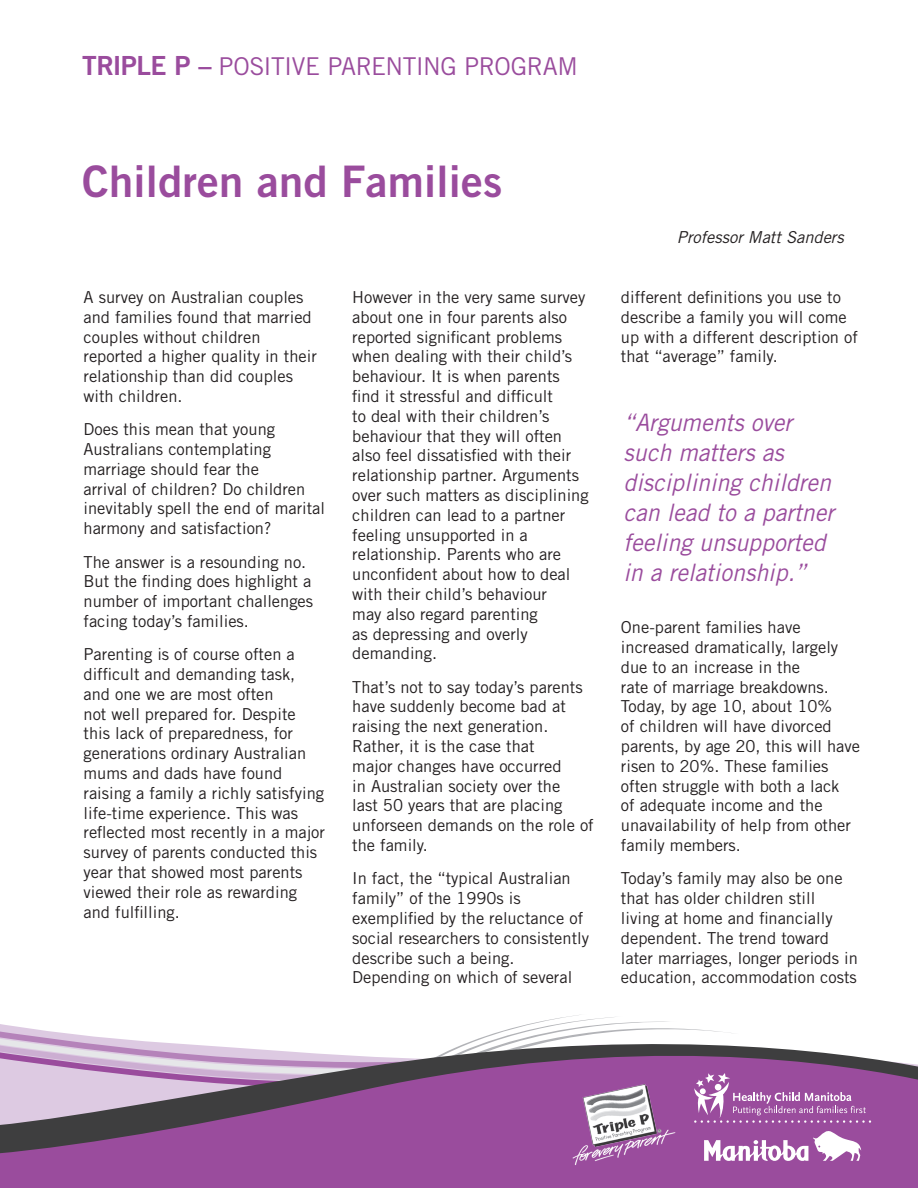
<style>
.page{position:relative;width:918px;height:1188px;background:#fff}
.page>*{position:absolute;margin:0;border:0;box-sizing:border-box;transform-origin:0 0}
.t1{font:43.5px "Trade Gothic Bold Two";letter-spacing:.005em;color:#9a4c9d}
.t2{font:24.6px "Trade Gothic";letter-spacing:-.02em;color:#9a4c9d}
.t3{font:italic 24px/30px "Trade Gothic";color:#9a4c9d}
.t4{font:16.5px/19.8px "Trade Gothic";color:#231f20}
.t5{font:italic 16.5px "Trade Gothic";color:#231f20}
.s1{font-family:"Trade Gothic Bold Two";font-size:26.4px}
</style>
<div class="page">
<svg style="left:521px;top:1015px;width:101px;height:11px"></svg>
<svg style="left:0;top:1026px;width:722px;height:6px"></svg>
<svg style="left:0;top:1032px;width:918px;height:156px;background:#a171a4"></svg>
<svg style="left:694px;top:1073px;width:177px;height:50px;background:#a865aa"></svg>
<svg style="left:704px;top:1129px;width:157px;height:32px"></svg>
<img style="left:570px;top:1081px;width:107px;height:86px">
<h2 class="t2" style="left:82px;top:52px;width:497px"><span class="s1">Triple P –</span> POSITIVE PARENTING PROGRAM</h2>
<h1 class="t1" style="left:82px;top:155px;width:422px">Children and Families</h1>
<p class="t4" style="left:84px;top:287px;width:235px">A survey on Australian couples and families found that married couples without children reported a higher quality in their relationship than did couples with children.</p>
<p class="t4" style="left:84px;top:419px;width:243px">Does this mean that young<br>Australians contemplating marriage should fear the<br>arrival of children? Do children inevitably spell the end of marital harmony and satisfaction?</p>
<p class="t4" style="left:84px;top:552px;width:231px">The answer is a resounding no.<br>But the finding does highlight a number of important challenges facing today’s families.</p>
<p class="t4" style="left:84px;top:644px;width:243px">Parenting is of course often a difficult and demanding task, and one we are most often<br>not well prepared for. Despite this lack of preparedness, for generations ordinary Australian mums and dads have found raising a family a richly satisfying life-time experience. This was reflected most recently in a major survey of parents conducted this year that showed most parents viewed their role as rewarding and fulfilling.</p>
<p class="t4" style="left:352px;top:287px;width:238px">However in the very same survey about one in four parents also reported significant problems when dealing with their child’s behaviour. It is when parents find it stressful and difficult<br>to deal with their children’s behaviour that they will often also feel dissatisfied with their relationship partner. Arguments over such matters as disciplining children can lead to a partner feeling unsupported in a relationship. Parents who are unconfident about how to deal with their child’s behaviour<br>may also regard parenting<br>as depressing and overly demanding.</p>
<p class="t4" style="left:352px;top:677px;width:243px">That’s not to say today’s parents have suddenly become bad at raising the next generation.<br>Rather, it is the case that<br>major changes have occurred<br>in Australian society over the<br>last 50 years that are placing unforseen demands on the role of the family.</p>
<p class="t4" style="left:352px;top:868px;width:238px">In fact, the “typical Australian family” of the 1990s is exemplified by the reluctance of social researchers to consistently describe such a being.<br>Depending on which of several</p>
<p class="t5" style="left:677px;top:227px;width:168px">Professor Matt Sanders</p>
<p class="t4" style="left:621px;top:287px;width:238px">different definitions you use to describe a family you will come up with a different description of that “average” family.</p>
<h3 class="t3" style="left:623px;top:407px;width:212px">“Arguments over such matters as disciplining children can lead to a partner feeling unsupported in a relationship.”</h3>
<p class="t4" style="left:621px;top:617px;width:241px">One-parent families have increased dramatically, largely due to an increase in the<br>rate of marriage breakdowns.<br>Today, by age 10, about 10%<br>of children will have divorced parents, by age 20, this will have risen to 20%. These families often struggle with both a lack<br>of adequate income and the unavailability of help from other family members.</p>
<p class="t4" style="left:621px;top:868px;width:238px">Today’s family may also be one that has older children still living at home and financially dependent. The trend toward later marriages, longer periods in education, accommodation costs</p>
</div>
